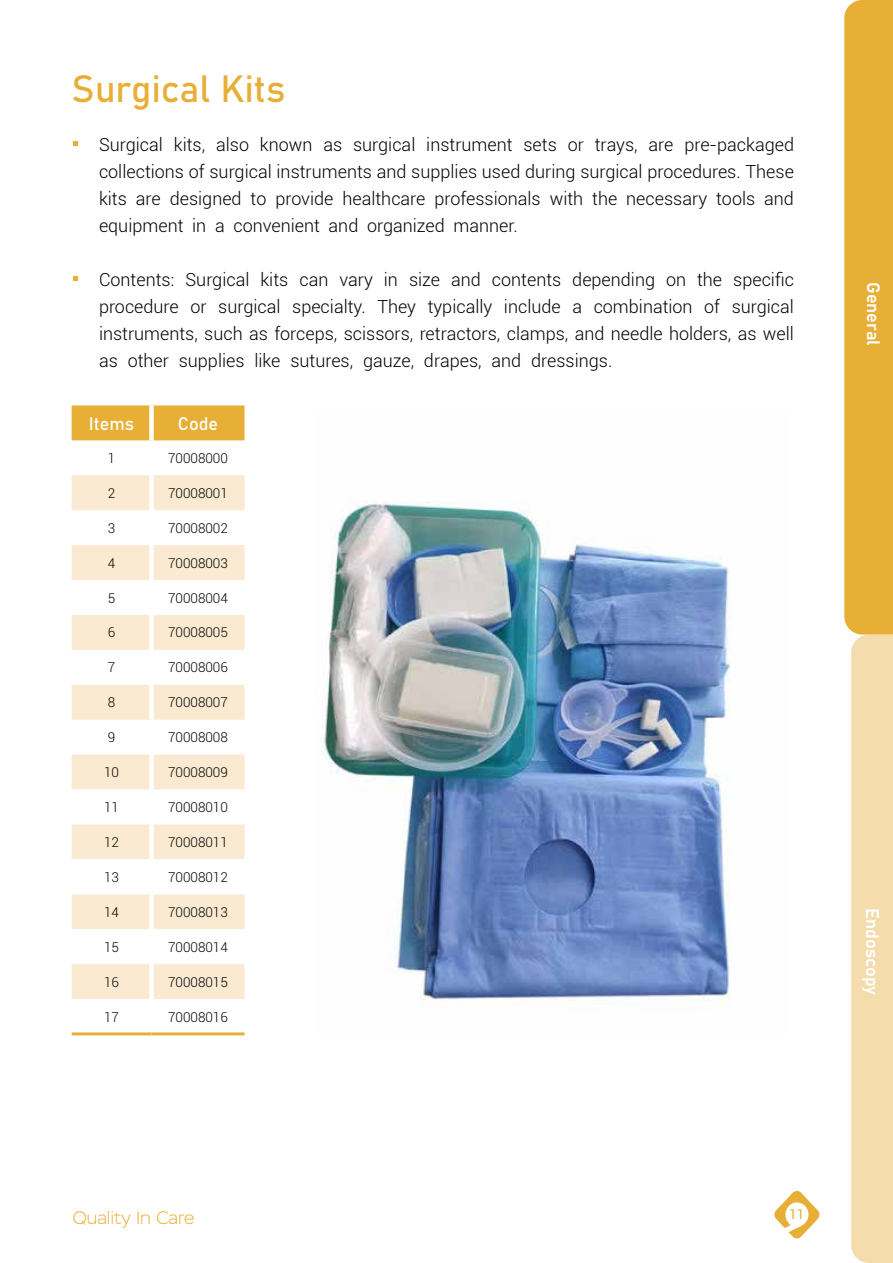
<style>
.page{position:relative;width:893px;height:1263px;background:#fff}
.page>*{position:absolute;margin:0;border:0;box-sizing:border-box;transform-origin:0 0}
.t1{font:37.5px "Bahnschrift";color:#e8af37}
.t2{font:300 18px/27px "Roboto";color:#000;text-align:justify}
.t3{font:18px "Bahnschrift";color:#fff}
.t4{font:200 18px "Stem";color:#e8af37}
.t5{font:300 13.5px "Roboto";color:#000}
.t6{font:13.5px "Roboto";color:#e8af37}
</style>
<div class="page">
<svg style="left:774px;top:1191px;width:46px;height:48px"></svg>
<svg style="left:844px;top:0;width:49px;height:1263px;background:#eec878"></svg>
<div style="left:72px;top:405px;width:172px;height:35px;background:#e8af37"></div>
<svg style="left:72px;top:475px;width:172px;height:384px;fill:#f9ead1"></svg>
<svg style="left:72px;top:894px;width:172px;height:140px"></svg>
<div style="left:149px;top:475px;width:5px;height:35px;background:#fff"></div>
<div style="left:149px;top:510px;width:5px;height:35px;background:#fff"></div>
<div style="left:149px;top:545px;width:5px;height:35px;background:#fff"></div>
<div style="left:149px;top:580px;width:5px;height:35px;background:#fff"></div>
<div style="left:149px;top:615px;width:5px;height:35px;background:#fff"></div>
<div style="left:149px;top:650px;width:5px;height:35px;background:#fff"></div>
<div style="left:149px;top:685px;width:5px;height:35px;background:#fff"></div>
<div style="left:149px;top:720px;width:5px;height:35px;background:#fff"></div>
<div style="left:149px;top:755px;width:5px;height:34px;background:#fff"></div>
<div style="left:149px;top:789px;width:5px;height:35px;background:#fff"></div>
<div style="left:149px;top:824px;width:5px;height:35px;background:#fff"></div>
<div style="left:149px;top:894px;width:5px;height:35px;background:#fff"></div>
<div style="left:149px;top:929px;width:5px;height:35px;background:#fff"></div>
<div style="left:149px;top:964px;width:5px;height:35px;background:#fff"></div>
<div style="left:149px;top:999px;width:5px;height:33px;background:#fff"></div>
<div style="left:149px;top:405px;width:5px;height:35px;background:#fff"></div>
<hr style="left:72px;top:1032px;width:79px;height:3px;background:#e8af37">
<hr style="left:152px;top:1032px;width:92px;height:3px;background:#e8af37">
<svg style="left:73px;top:141px;width:4px;height:5px"></svg>
<svg style="left:73px;top:276px;width:4px;height:5px"></svg>
<img style="left:324px;top:501px;width:407px;height:504px">
<h1 class="t1" style="left:72px;top:60px;width:215px">Surgical Kits</h1>
<p class="t2" style="left:99px;top:131px;width:696px">Surgical kits, also known as surgical instrument sets or trays, are pre-packaged collections of surgical instruments and supplies used during surgical procedures. These kits are designed to provide healthcare professionals with the necessary tools and equipment in a convenient and organized manner.</p>
<p class="t2" style="left:99px;top:266px;width:696px">Contents: Surgical kits can vary in size and contents depending on the specific procedure or surgical specialty. They typically include a combination of surgical instruments, such as forceps, scissors, retractors, clamps, and needle holders, as well as other supplies like sutures, gauze, drapes, and dressings.</p>
<p class="t3" style="left:89px;top:410px;width:47px">Items</p>
<p class="t3" style="left:178px;top:410px;width:42px">Code</p>
<p class="t5" style="left:108px;top:449px;width:9px">1</p>
<p class="t5" style="left:168px;top:449px;width:61px">70008000</p>
<p class="t5" style="left:108px;top:484px;width:9px">2</p>
<p class="t5" style="left:168px;top:484px;width:61px">70008001</p>
<p class="t5" style="left:108px;top:519px;width:9px">3</p>
<p class="t5" style="left:168px;top:519px;width:61px">70008002</p>
<p class="t5" style="left:108px;top:553px;width:9px">4</p>
<p class="t5" style="left:168px;top:553px;width:61px">70008003</p>
<p class="t5" style="left:108px;top:588px;width:9px">5</p>
<p class="t5" style="left:168px;top:588px;width:61px">70008004</p>
<p class="t5" style="left:108px;top:623px;width:9px">6</p>
<p class="t5" style="left:168px;top:623px;width:61px">70008005</p>
<p class="t5" style="left:108px;top:658px;width:9px">7</p>
<p class="t5" style="left:168px;top:658px;width:61px">70008006</p>
<p class="t5" style="left:108px;top:693px;width:9px">8</p>
<p class="t5" style="left:168px;top:693px;width:61px">70008007</p>
<p class="t5" style="left:108px;top:728px;width:9px">9</p>
<p class="t5" style="left:168px;top:728px;width:61px">70008008</p>
<p class="t5" style="left:104px;top:763px;width:16px">10</p>
<p class="t5" style="left:168px;top:763px;width:61px">70008009</p>
<p class="t5" style="left:104px;top:798px;width:16px">11</p>
<p class="t5" style="left:168px;top:798px;width:61px">70008010</p>
<p class="t5" style="left:104px;top:833px;width:16px">12</p>
<p class="t5" style="left:168px;top:833px;width:61px">70008011</p>
<p class="t5" style="left:104px;top:868px;width:16px">13</p>
<p class="t5" style="left:168px;top:868px;width:61px">70008012</p>
<p class="t5" style="left:104px;top:903px;width:16px">14</p>
<p class="t5" style="left:168px;top:903px;width:61px">70008013</p>
<p class="t5" style="left:104px;top:937px;width:16px">15</p>
<p class="t5" style="left:168px;top:937px;width:61px">70008014</p>
<p class="t5" style="left:104px;top:972px;width:16px">16</p>
<p class="t5" style="left:168px;top:972px;width:61px">70008015</p>
<p class="t5" style="left:104px;top:1007px;width:16px">17</p>
<p class="t5" style="left:168px;top:1007px;width:61px">70008016</p>
<p class="t3" style="left:887px;top:282px;width:65px;rotate:90deg">General</p>
<p class="t3" style="left:886px;top:908px;width:88px;rotate:90deg">Endoscopy</p>
<p class="t4" style="left:73px;top:1208px;width:123px">Quality In Care</p>
<p class="t6" style="left:789px;top:1205px;width:17px">11</p>
</div>
